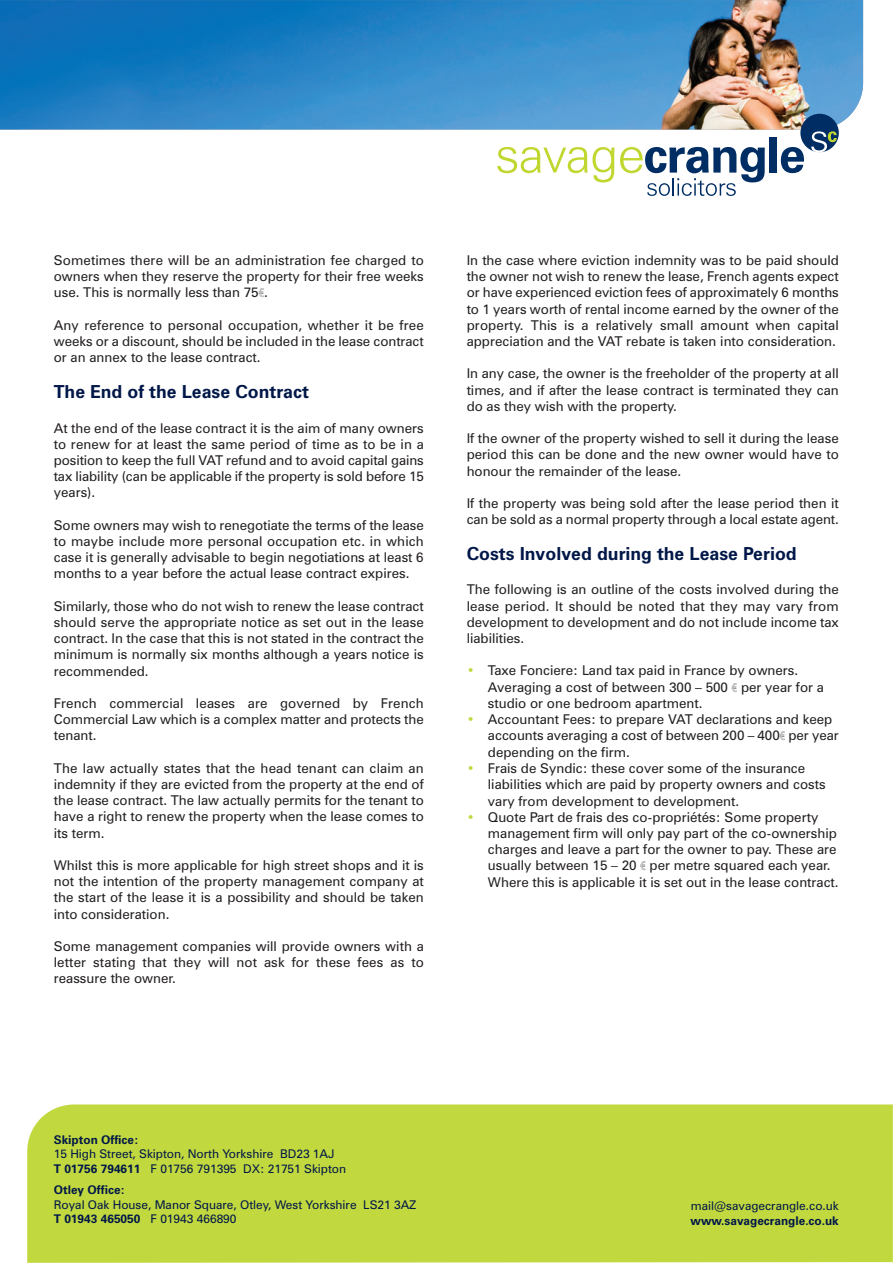
<style>
.page{position:relative;width:893px;height:1263px;background:#fff}
.page>*{position:absolute;margin:0;border:0;box-sizing:border-box;transform-origin:0 0}
.t1{font:700 18px "Zurich BT";color:#001748}
.t2{font:13.5px/16.2px "Zurich BT";color:#231f20;text-align:justify}
.t3{font:12px/14.4px "Zurich BT";color:#001748}
.t4{font:700 12px "Zurich BT";color:#001748}
.s1{font-family:"Myriad Std Sketch"}
.s2{color:#c2d83f}
.s3{font-weight:700}
</style>
<div class="page">
<img style="left:0;top:0;width:863px;height:130px">
<svg style="left:497px;top:147px;width:117px;height:35px"></svg>
<div style="left:770px;top:137px;width:7px;height:36px;background:#002e64"></div>
<svg style="left:781px;top:147px;width:23px;height:26px"></svg>
<div style="left:800px;top:114px;width:39px;height:38px;background:#002e64;border-radius:50%"></div>
<svg style="left:811px;top:131px;width:26px;height:21px"></svg>
<svg style="left:620px;top:147px;width:145px;height:49px"></svg>
<div style="left:27px;top:1105px;width:865px;height:158px;background:#c2d83f"></div>
<p class="t2" style="left:54px;top:253px;width:372px">Sometimes there will be an administration fee charged to owners when they reserve the property for their free weeks use. This is normally less than 75<span class="s1">€</span>.</p>
<p class="t2" style="left:54px;top:318px;width:372px">Any reference to personal occupation, whether it be free weeks or a discount, should be included in the lease contract or an annex to the lease contract.</p>
<h1 class="t1" style="left:54px;top:385px;width:257px">The End of the Lease Contract</h1>
<p class="t2" style="left:54px;top:421px;width:372px">At the end of the lease contract it is the aim of many owners to renew for at least the same period of time as to be in a position to keep the full VAT refund and to avoid capital gains tax liability (can be applicable if the property is sold before 15 years).</p>
<p class="t2" style="left:54px;top:518px;width:372px">Some owners may wish to renegotiate the terms of the lease to maybe include more personal occupation etc. in which case it is generally advisable to begin negotiations at least 6 months to a year before the actual lease contract expires.</p>
<p class="t2" style="left:54px;top:599px;width:372px">Similarly, those who do not wish to renew the lease contract should serve the appropriate notice as set out in the lease contract. In the case that this is not stated in the contract the minimum is normally six months although a years notice is recommended.</p>
<p class="t2" style="left:54px;top:696px;width:372px">French commercial leases are governed by French Commercial Law which is a complex matter and protects the tenant.</p>
<p class="t2" style="left:54px;top:761px;width:372px">The law actually states that the head tenant can claim an indemnity if they are evicted from the property at the end of the lease contract. The law actually permits for the tenant to have a right to renew the property when the lease comes to its term.</p>
<p class="t2" style="left:54px;top:858px;width:372px">Whilst this is more applicable for high street shops and it is not the intention of the property management company at the start of the lease it is a possibility and should be taken into consideration.</p>
<p class="t2" style="left:54px;top:939px;width:372px">Some management companies will provide owners with a letter stating that they will not ask for these fees as to reassure the owner.</p>
<p class="t2" style="left:467px;top:253px;width:374px">In the case where eviction indemnity was to be paid should the owner not wish to renew the lease, French agents expect or have experienced eviction fees of approximately 6 months to 1 years worth of rental income earned by the owner of the property. This is a relatively small amount when capital appreciation and the VAT rebate is taken into consideration.</p>
<p class="t2" style="left:467px;top:367px;width:374px">In any case, the owner is the freeholder of the property at all times, and if after the lease contract is terminated they can do as they wish with the property.</p>
<p class="t2" style="left:467px;top:432px;width:374px">If the owner of the property wished to sell it during the lease period this can be done and the new owner would have to honour the remainder of the lease.</p>
<p class="t2" style="left:467px;top:496px;width:374px">If the property was being sold after the lease period then it can be sold as a normal property through a local estate agent.</p>
<h1 class="t1" style="left:467px;top:547px;width:332px">Costs Involved during the Lease Period</h1>
<p class="t2" style="left:467px;top:583px;width:374px">The following is an outline of the costs involved during the lease period. It should be noted that they may vary from development to development and do not include income tax liabilities.</p>
<p class="t2" style="left:488px;top:664px;width:338px;text-align:left;text-indent:-21px"><span class="s2">•</span> Taxe Fonciere: Land tax paid in France by owners.<br>Averaging a cost of between 300 – 500 <span class="s1">€</span> per year for a studio or one bedroom apartment.</p>
<p class="t2" style="left:488px;top:713px;width:352px;text-align:left;text-indent:-21px"><span class="s2">•</span> Accountant Fees: to prepare VAT declarations and keep accounts averaging a cost of between 200 – 400<span class="s1">€</span> per year depending on the firm.</p>
<p class="t2" style="left:488px;top:761px;width:339px;text-align:left;text-indent:-21px"><span class="s2">•</span> Frais de Syndic: these cover some of the insurance liabilities which are paid by property owners and costs vary from development to development.</p>
<p class="t2" style="left:488px;top:810px;width:352px;text-align:left;text-indent:-21px"><span class="s2">•</span> Quote Part de frais des co-propriétés: Some property management firm will only pay part of the co-ownership charges and leave a part for the owner to pay. These are usually between 15 – 20 <span class="s1">€</span> per metre squared each year.<br>Where this is applicable it is set out in the lease contract.</p>
<p class="t4" style="left:54px;top:1135px;width:86px">Skipton Office:</p>
<p class="t3" style="left:54px;top:1148px;width:294px">15 High Street, Skipton, North Yorkshire BD23 1AJ<br><span class="s3">T 01756 794611</span> F 01756 791395 DX: 21751 Skipton</p>
<p class="t4" style="left:54px;top:1186px;width:73px">Otley Office:</p>
<p class="t3" style="left:54px;top:1199px;width:364px">Royal Oak House, Manor Square, Otley, West Yorkshire LS21 3AZ<br><span class="s3">T 01943 465050</span> F 01943 466890</p>
<p class="t3" style="left:691px;top:1200px;width:149px">mail@savagecrangle.co.uk</p>
<p class="t4" style="left:690px;top:1216px;width:150px">www.savagecrangle.co.uk</p>
</div>
